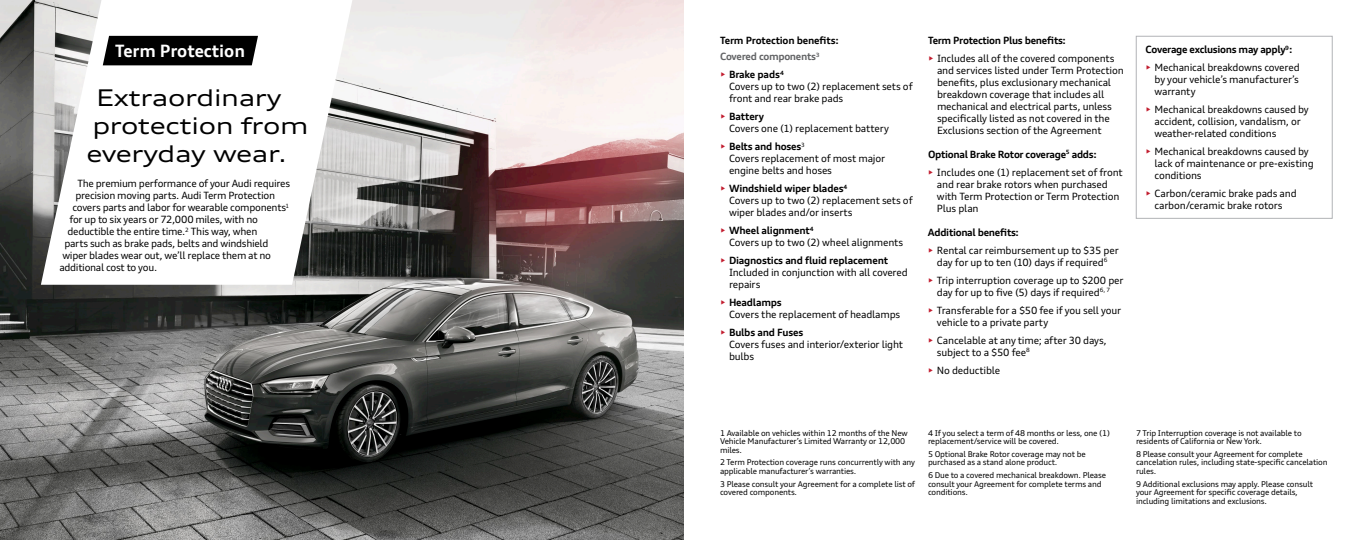
<style>
.page{position:relative;width:1368px;height:540px;background:#fff}
.page>*{position:absolute;margin:0;border:0;box-sizing:border-box;transform-origin:0 0}
.Head{font:expanded 23px/28px "Audi Type";letter-spacing:-.015em;color:#000}
.Text_in_Block{font:700 17px "Audi Type";color:#fff}
.Body{font:10px/12px "Audi Type";letter-spacing:-.02em;color:#000}
.Lead-In{font:700 10px "Audi Type";letter-spacing:-.03em;color:#000}
.Body-2{font:700 10px "Audi Type";letter-spacing:-.015em;color:#000}
.Lead-In-2{font:700 10px "Audi Type";letter-spacing:-.03em;color:#636466}
.Footnotes{font:8px/8.5px "Audi Type";letter-spacing:-.02em;color:#000}
.s1{color:#c21d2f}
.s2{font-weight:700}
</style>
<div class="page">
<img style="left:0;top:0;width:684px;height:540px">
<div style="left:1136px;top:36px;width:196px;height:183px;border:1px solid #b1b3b6"></div>
<svg style="left:41px;top:0;width:311px;height:285px"></svg>
<div style="left:103px;top:36px;width:155px;height:29px;background:#000"></div>
<p class="Text_in_Block" style="left:115px;top:40px;width:131px">Term Protection</p>
<p class="Head" style="left:86px;top:84px;width:223px;text-indent:10px">Extraordinary protection from everyday wear.</p>
<p class="Body" style="left:77px;top:178px;width:214px">The premium performance of your Audi requires</p>
<p class="Body" style="left:75px;top:190px;width:201px">precision moving parts. Audi Term Protection</p>
<p class="Body" style="left:72px;top:202px;width:218px">covers parts and labor for wearable components<sup>1</sup></p>
<p class="Body" style="left:69px;top:214px;width:190px">for up to six years or 72,000 miles, with no</p>
<p class="Body" style="left:67px;top:226px;width:192px">deductible the entire time.<sup>2</sup> This way, when</p>
<p class="Body" style="left:64px;top:238px;width:206px">parts such as brake pads, belts and windshield</p>
<p class="Body" style="left:62px;top:250px;width:210px">wiper blades wear out, we’ll replace them at no</p>
<p class="Body" style="left:59px;top:262px;width:99px">additional cost to you.</p>
<p class="Body-2" style="left:720px;top:34px;width:120px">Term Protection benefits:</p>
<p class="Lead-In-2" style="left:720px;top:50px;width:101px">Covered components<sup>3</sup></p>
<p class="Body" style="left:729px;top:68px;width:185px;text-indent:-9px"><span class="s1">•</span> <span class="s2">Brake pads</span><sup>4<br></sup>Covers up to two (2) replacement sets of front and rear brake pads</p>
<p class="Body" style="left:729px;top:110px;width:161px;text-indent:-9px"><span class="s1">•</span> <span class="s2">Battery<br></span>Covers one (1) replacement battery</p>
<p class="Body" style="left:729px;top:140px;width:158px;text-indent:-9px"><span class="s1">•</span> <span class="s2">Belts and hoses</span><sup>3<br></sup>Covers replacement of most major engine belts and hoses</p>
<p class="Body" style="left:729px;top:182px;width:185px;text-indent:-9px"><span class="s1">•</span> <span class="s2">Windshield wiper blades</span><sup>4<br></sup>Covers up to two (2) replacement sets of wiper blades and/or inserts</p>
<p class="Body" style="left:729px;top:224px;width:176px;text-indent:-9px"><span class="s1">•</span> <span class="s2">Wheel alignment</span><sup>4<br></sup>Covers up to two (2) wheel alignments</p>
<p class="Body" style="left:729px;top:254px;width:180px;text-indent:-9px"><span class="s1">•</span> <span class="s2">Diagnostics and fluid replacement<br></span>Included in conjunction with all covered repairs</p>
<p class="Body" style="left:729px;top:296px;width:173px;text-indent:-9px"><span class="s1">•</span> <span class="s2">Headlamps<br></span>Covers the replacement of headlamps</p>
<p class="Body" style="left:729px;top:326px;width:176px;text-indent:-9px"><span class="s1">•</span> <span class="s2">Bulbs and Fuses<br></span>Covers fuses and interior/exterior light bulbs</p>
<p class="Lead-In" style="left:928px;top:34px;width:140px">Term Protection Plus benefits:</p>
<p class="Body" style="left:937px;top:52px;width:188px;text-indent:-9px"><span class="s1">•</span> Includes all of the covered components and services listed under Term Protection benefits, plus exclusionary mechanical breakdown coverage that includes all mechanical and electrical parts, unless specifically listed as not covered in the Exclusions section of the Agreement</p>
<p class="Lead-In" style="left:928px;top:148px;width:170px">Optional Brake Rotor coverage<sup>5</sup> adds:</p>
<p class="Body" style="left:937px;top:166px;width:187px;text-indent:-9px"><span class="s1">•</span> Includes one (1) replacement set of front and rear brake rotors when purchased with Term Protection or Term Protection<br>Plus plan</p>
<p class="Lead-In" style="left:928px;top:226px;width:93px">Additional benefits:</p>
<p class="Body" style="left:928px;top:244px;width:192px;text-align:center"><span class="s1">•</span> Rental car reimbursement up to $35 per day for up to ten (10) days if required<sup>6</sup></p>
<p class="Body" style="left:928px;top:274px;width:197px;text-align:center"><span class="s1">•</span> Trip interruption coverage up to $200 per day for up to five (5) days if required<sup>6,</sup> <sup>7</sup></p>
<p class="Body" style="left:937px;top:304px;width:186px;text-indent:-9px"><span class="s1">•</span> Transferable for a $50 fee if you sell your vehicle to a private party</p>
<p class="Body" style="left:937px;top:334px;width:171px;text-indent:-9px"><span class="s1">•</span> Cancelable at any time; after 30 days, subject to a $50 fee<sup>8</sup></p>
<p class="Body" style="left:928px;top:364px;width:74px"><span class="s1">•</span> No deductible</p>
<p class="Lead-In" style="left:1146px;top:43px;width:148px">Coverage exclusions may apply<sup>9</sup>:</p>
<p class="Body" style="left:1155px;top:61px;width:147px;text-align:justify;text-indent:-9px"><span class="s1">•</span> Mechanical breakdowns covered by your vehicle’s manufacturer’s warranty</p>
<p class="Body" style="left:1155px;top:103px;width:156px;text-indent:-9px"><span class="s1">•</span> Mechanical breakdowns caused by accident, collision, vandalism, or weather-related conditions</p>
<p class="Body" style="left:1155px;top:145px;width:161px;text-indent:-9px"><span class="s1">•</span> Mechanical breakdowns caused by lack of maintenance or pre-existing conditions</p>
<p class="Body" style="left:1146px;top:187px;width:153px;text-align:center"><span class="s1">•</span> Carbon/ceramic brake pads and carbon/ceramic brake rotors</p>
<p class="Footnotes" style="left:720px;top:428px;width:189px">1 Available on vehicles within 12 months of the New<br>Vehicle Manufacturer’s Limited Warranty or 12,000 miles.</p>
<p class="Footnotes" style="left:720px;top:458px;width:197px">2 Term Protection coverage runs concurrently with any applicable manufacturer’s warranties.</p>
<p class="Footnotes" style="left:720px;top:479px;width:197px">3 Please consult your Agreement for a complete list of covered components.</p>
<p class="Footnotes" style="left:928px;top:428px;width:184px">4 If you select a term of 48 months or less, one (1) replacement/service will be covered.</p>
<p class="Footnotes" style="left:928px;top:450px;width:159px">5 Optional Brake Rotor coverage may not be purchased as a stand alone product.</p>
<p class="Footnotes" style="left:928px;top:471px;width:180px">6 Due to a covered mechanical breakdown. Please consult your Agreement for complete terms and conditions.</p>
<p class="Footnotes" style="left:1136px;top:428px;width:167px">7 Trip Interruption coverage is not available to residents of California or New York.</p>
<p class="Footnotes" style="left:1136px;top:450px;width:193px">8 Please consult your Agreement for complete cancelation rules, including state-specific cancelation rules.</p>
<p class="Footnotes" style="left:1136px;top:479px;width:179px">9 Additional exclusions may apply. Please consult your Agreement for specific coverage details, including limitations and exclusions.</p>
</div>
